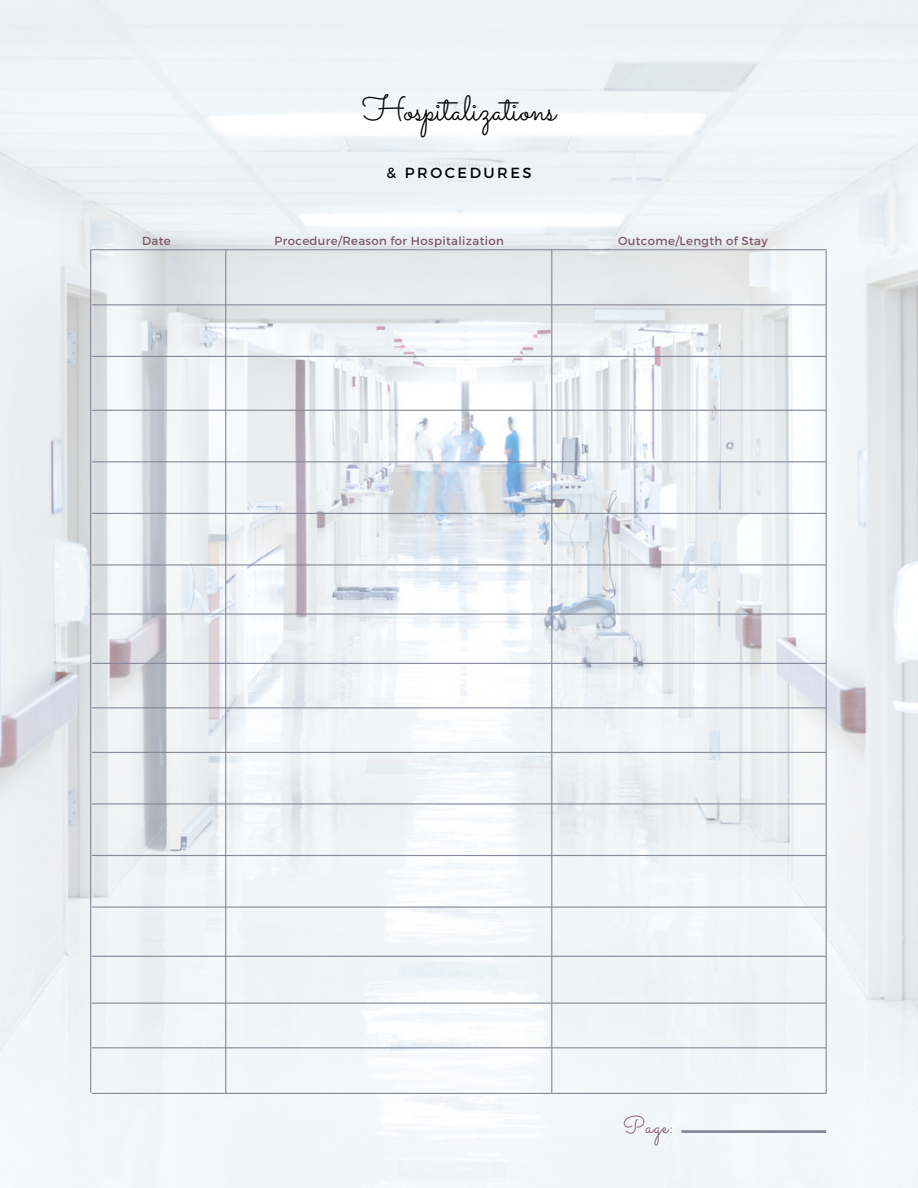
<style>
.page{position:relative;width:918px;height:1188px;background:#fff}
.page>*{position:absolute;margin:0;border:0;box-sizing:border-box;transform-origin:0 0}
.t1{font:35.1px "Sacramento";color:#000}
.t2{font:23.55px "Sacramento";color:#7b5967}
.t3{font:14.7px "Montserrat";letter-spacing:.17em;color:#000}
.t4{font:11.7px "Montserrat";letter-spacing:.03em;color:#7b5967}
</style>
<div class="page">
<img style="left:0;top:0;width:918px;height:1188px">
<svg style="left:681px;top:1130px;width:145px;height:3px"></svg>
<hr style="left:92px;top:249px;width:734px;height:1px;background:#848897">
<hr style="left:92px;top:304px;width:734px;height:1px;background:#848897">
<hr style="left:92px;top:356px;width:734px;height:1px;background:#848897">
<hr style="left:92px;top:410px;width:734px;height:1px;background:#848897">
<hr style="left:92px;top:461px;width:734px;height:1px;background:#848897">
<hr style="left:92px;top:513px;width:734px;height:1px;background:#848897">
<hr style="left:92px;top:564px;width:734px;height:2px;background:#848897">
<hr style="left:92px;top:613px;width:733px;height:2px;background:#848897">
<hr style="left:92px;top:663px;width:734px;height:1px;background:#848897">
<hr style="left:92px;top:707px;width:734px;height:1px;background:#848897">
<hr style="left:92px;top:752px;width:734px;height:1px;background:#848897">
<hr style="left:92px;top:803px;width:734px;height:2px;background:#848897">
<hr style="left:92px;top:855px;width:734px;height:1px;background:#848897">
<hr style="left:92px;top:906px;width:734px;height:2px;background:#848897">
<hr style="left:92px;top:956px;width:734px;height:1px;background:#848897">
<hr style="left:92px;top:1003px;width:734px;height:1px;background:#848897">
<hr style="left:92px;top:1047px;width:734px;height:1px;background:#848897">
<hr style="left:92px;top:1093px;width:734px;height:1px;background:#848897">
<hr style="left:225px;top:250px;width:1px;height:843px;background:#848897">
<hr style="left:90px;top:250px;width:1px;height:842px;background:#848897">
<hr style="left:826px;top:251px;width:1px;height:842px;background:#848897">
<hr style="left:551px;top:250px;width:1px;height:842px;background:#848897">
<p class="t1" style="left:362px;top:87px;width:195px">Hospitalizations</p>
<p class="t3" style="left:386px;top:163px;width:147px">&amp; PROCEDURES</p>
<p class="t4" style="left:142px;top:233px;width:30px">Date</p>
<p class="t4" style="left:275px;top:233px;width:231px">Procedure/Reason for Hospitalization</p>
<p class="t4" style="left:618px;top:233px;width:151px">Outcome/Length of Stay</p>
<p class="t2" style="left:623px;top:1111px;width:53px">Page:</p>
</div>
